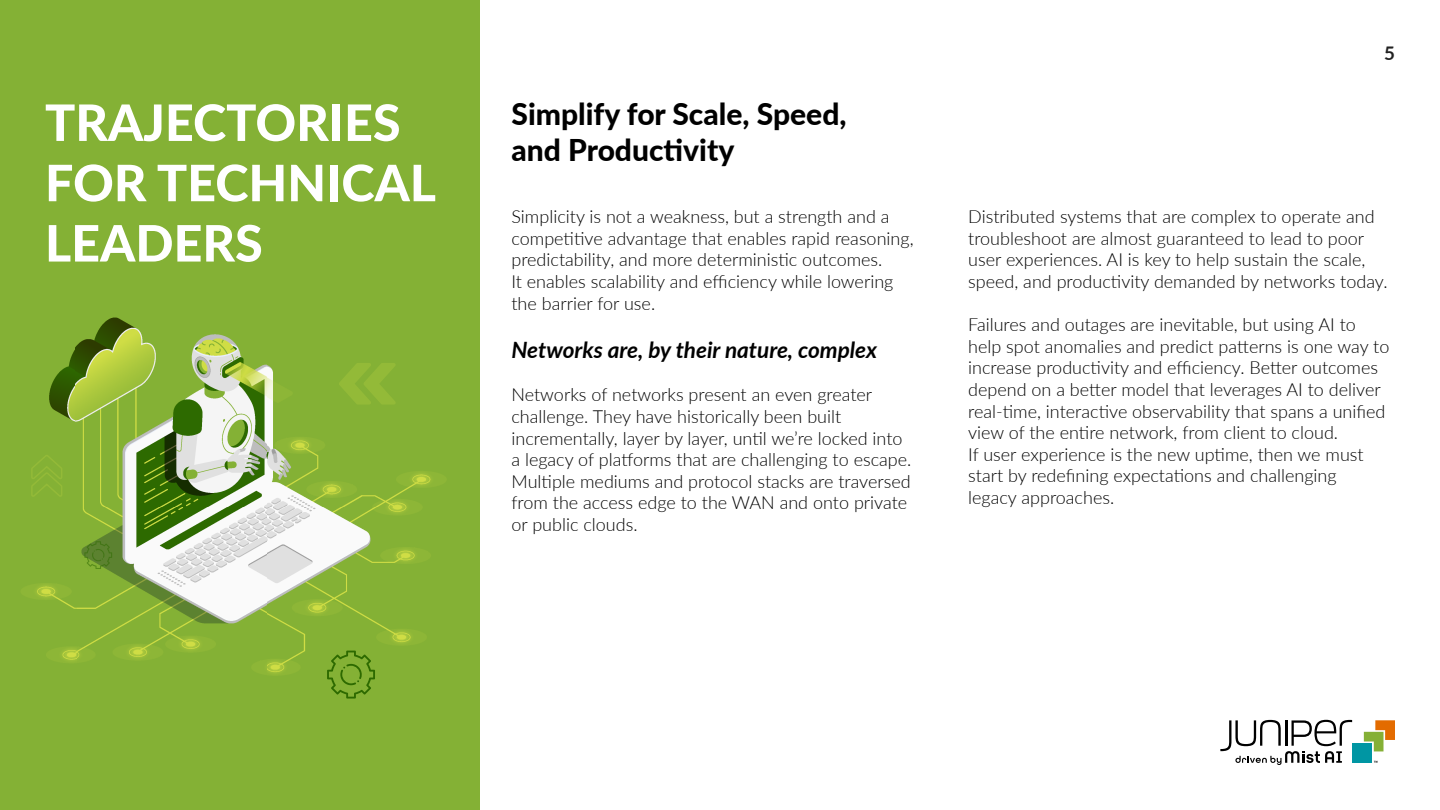
<style>
.page{position:relative;width:1440px;height:810px;background:#fff}
.page>*{position:absolute;margin:0;border:0;box-sizing:border-box;transform-origin:0 0}
.t1{font:800 50.25px/60.3px "Lato";color:#fff}
.t2{font:800 30px/36px "Lato";color:#000}
.t3{font:italic 700 22.5px "Lato";color:#000}
.t4{font:700 18.75px "Lato";color:#212121}
.t5{font:300 18px/21.6px "Lato";color:#000}
</style>
<div class="page">
<div style="left:0;top:0;width:480px;height:810px;background:#84b135"></div>
<img style="left:34px;top:317px;width:400px;height:358px">
<svg style="left:339px;top:363px;width:57px;height:42px"></svg>
<svg style="left:31px;top:453px;width:33px;height:45px"></svg>
<svg style="left:84px;top:541px;width:28px;height:28px"></svg>
<svg style="left:1364px;top:720px;width:31px;height:31px"></svg>
<div style="left:1352px;top:743px;width:20px;height:20px;background:#0096a3"></div>
<svg style="left:1220px;top:720px;width:132px;height:45px"></svg>
<svg style="left:327px;top:651px;width:48px;height:48px"></svg>
<h1 class="t1" style="left:45px;top:90px;width:393px">TRAJECTORIES<br>FOR TECHNICAL<br>LEADERS</h1>
<h2 class="t2" style="left:512px;top:94px;width:337px">Simplify for Scale, Speed, and Productivity</h2>
<p class="t5" style="left:512px;top:205px;width:404px">Simplicity is not a weakness, but a strength and a competitive advantage that enables rapid reasoning, predictability, and more deterministic outcomes.<br>It enables scalability and efficiency while lowering the barrier for use.</p>
<p class="t3" style="left:512px;top:334px;width:367px">Networks are, by their nature, complex</p>
<p class="t5" style="left:511px;top:384px;width:401px">Networks of networks present an even greater challenge. They have historically been built incrementally, layer by layer, until we’re locked into a legacy of platforms that are challenging to escape.<br>Multiple mediums and protocol stacks are traversed from the access edge to the WAN and onto private or public clouds.</p>
<p class="t4" style="left:1384px;top:39px;width:12px">5</p>
<p class="t5" style="left:968px;top:205px;width:421px">Distributed systems that are complex to operate and troubleshoot are almost guaranteed to lead to poor user experiences. AI is key to help sustain the scale, speed, and productivity demanded by networks today.</p>
<p class="t5" style="left:968px;top:313px;width:423px">Failures and outages are inevitable, but using AI to help spot anomalies and predict patterns is one way to increase productivity and efficiency. Better outcomes depend on a better model that leverages AI to deliver real-time, interactive observability that spans a unified view of the entire network, from client to cloud.<br>If user experience is the new uptime, then we must start by redefining expectations and challenging legacy approaches.</p>
</div>
